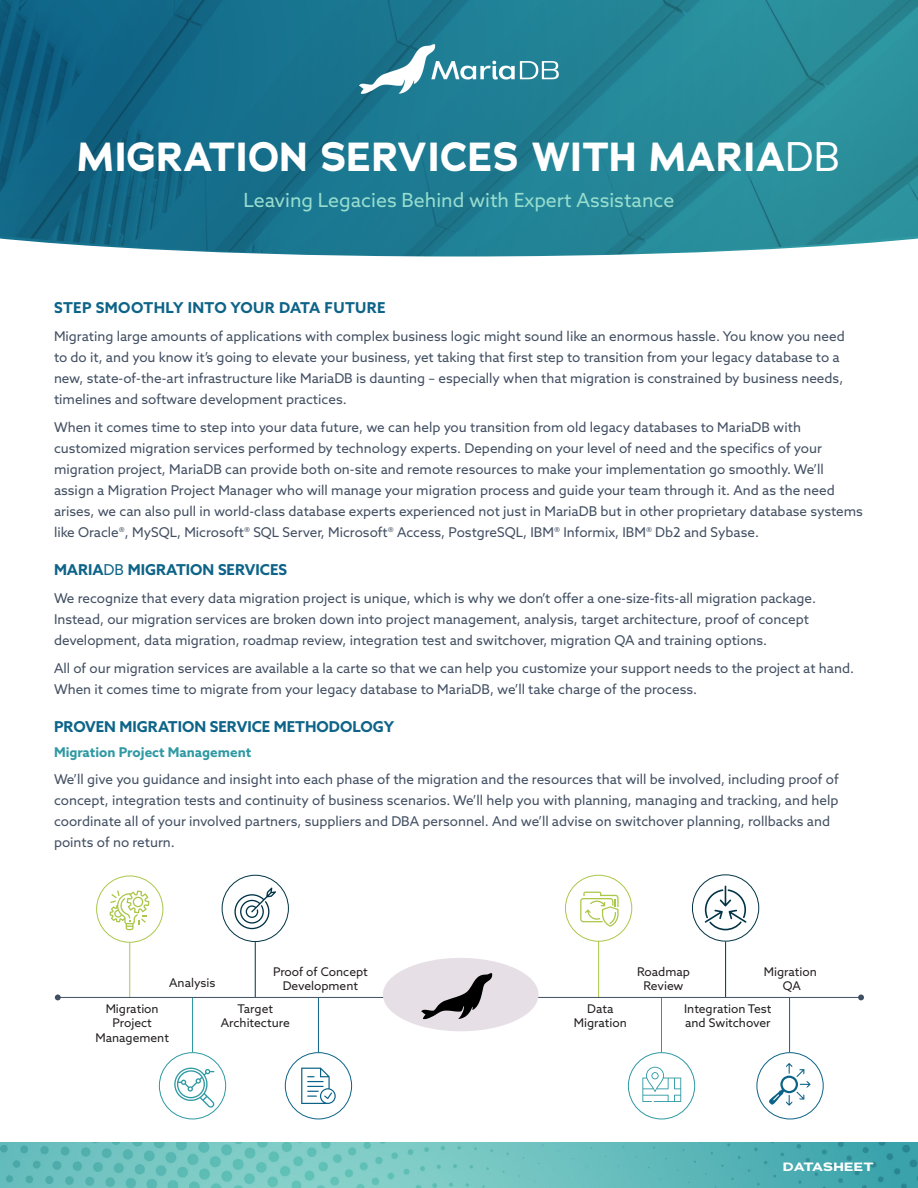
<style>
.page{position:relative;width:918px;height:1188px;background:#fff}
.page>*{position:absolute;margin:0;border:0;box-sizing:border-box;transform-origin:0 0}
.cover_title{font:700 40.5px "Adrianna";letter-spacing:.005em;color:#fff}
.coversub{font:19.5px "Azo Sans";color:#96ddcf}
.body{font:700 15px "Azo Sans";color:#0e6488}
.body-2{font:700 15px "Azo Sans";letter-spacing:.025em;color:#0e6488}
.body-3{font:13.5px/21px "Azo Sans";color:#424f62}
.body-4{font:700 13.5px "Azo Sans";color:#2f99a3}
.t1{font:12px "Azo Sans";color:#231f20}
.t2{font:700 12px "Adrianna Extended";letter-spacing:.015em;color:#fff}
.s1{font-weight:400}
</style>
<div class="page">
<img style="left:0;top:0;width:918px;height:256px">
<img style="left:360px;top:44px;width:198px;height:50px">
<img style="left:0;top:1143px;width:918px;height:45px">
<hr style="left:318px;top:998px;width:1px;height:54px;background:#0d6387">
<hr style="left:725px;top:942px;width:1px;height:55px;background:#003345">
<hr style="left:789px;top:998px;width:1px;height:54px;background:#0d6387">
<hr style="left:661px;top:998px;width:1px;height:54px;background:#2e99a3">
<hr style="left:129px;top:943px;width:1px;height:54px;background:#abc74a">
<hr style="left:192px;top:998px;width:1px;height:54px;background:#2e99a3">
<hr style="left:255px;top:942px;width:1px;height:55px;background:#003345">
<div style="left:96px;top:876px;width:67px;height:67px;border:1px solid #abc74a;border-radius:50%"></div>
<div style="left:222px;top:875px;width:67px;height:67px;border:1px solid #003345;border-radius:50%"></div>
<div style="left:628px;top:1052px;width:67px;height:67px;border:1px solid #2e99a3;border-radius:50%"></div>
<div style="left:757px;top:1052px;width:67px;height:67px;border:1px solid #0d6387;border-radius:50%"></div>
<div style="left:159px;top:1052px;width:67px;height:67px;border:1px solid #2e99a3;border-radius:50%"></div>
<div style="left:285px;top:1052px;width:67px;height:67px;border:1px solid #0d6387;border-radius:50%"></div>
<svg style="left:174px;top:1067px;width:41px;height:41px"></svg>
<svg style="left:234px;top:888px;width:42px;height:41px"></svg>
<svg style="left:110px;top:890px;width:39px;height:40px"></svg>
<hr style="left:56px;top:997px;width:805px;height:1px;background:#404f61">
<svg style="left:55px;top:995px;width:6px;height:5px"></svg>
<svg style="left:858px;top:995px;width:6px;height:5px"></svg>
<div style="left:383px;top:958px;width:156px;height:73px;background:#e6e0e6;border-radius:50%"></div>
<svg style="left:421px;top:973px;width:71px;height:46px"></svg>
<svg style="left:301px;top:1068px;width:35px;height:36px"></svg>
<svg style="left:565px;top:875px;width:67px;height:122px"></svg>
<svg style="left:642px;top:1067px;width:39px;height:35px"></svg>
<svg style="left:769px;top:1063px;width:42px;height:43px"></svg>
<div style="left:692px;top:874px;width:67px;height:67px;border:1px solid #003345;border-radius:50%"></div>
<svg style="left:705px;top:886px;width:42px;height:44px"></svg>
<p class="cover_title" style="left:78px;top:130px;width:764px">MIGRATION SERVICES WITH MARIA<span class="s1">DB</span></p>
<p class="coversub" style="left:244px;top:187px;width:432px">Leaving Legacies Behind with Expert Assistance</p>
<p class="body-2" style="left:54px;top:298px;width:333px">STEP SMOOTHLY INTO YOUR DATA FUTURE</p>
<p class="body-3" style="left:54px;top:326px;width:792px">Migrating large amounts of applications with complex business logic might sound like an enormous hassle. You know you need to do it, and you know it’s going to elevate your business, yet taking that first step to transition from your legacy database to a new, state-of-the-art infrastructure like MariaDB is daunting – especially when that migration is constrained by business needs, timelines and software development practices.</p>
<p class="body-3" style="left:54px;top:416px;width:810px">When it comes time to step into your data future, we can help you transition from old legacy databases to MariaDB with customized migration services performed by technology experts. Depending on your level of need and the specifics of your migration project, MariaDB can provide both on-site and remote resources to make your implementation go smoothly. We’ll assign a Migration Project Manager who will manage your migration process and guide your team through it. And as the need arises, we can also pull in world-class database experts experienced not just in MariaDB but in other proprietary database systems like Oracle®, MySQL, Microsoft® SQL Server, Microsoft® Access, PostgreSQL, IBM® Informix, IBM® Db2 and Sybase.</p>
<p class="body" style="left:54px;top:560px;width:235px">MARIA<span class="s1">DB</span> MIGRATION SERVICES</p>
<p class="body-3" style="left:54px;top:587px;width:764px">We recognize that every data migration project is unique, which is why we don’t offer a one-size-fits-all migration package.<br>Instead, our migration services are broken down into project management, analysis, target architecture, proof of concept development, data migration, roadmap review, integration test and switchover, migration QA and training options.</p>
<p class="body-3" style="left:54px;top:657px;width:802px">All of our migration services are available a la carte so that we can help you customize your support needs to the project at hand.<br>When it comes time to migrate from your legacy database to MariaDB, we’ll take charge of the process.</p>
<p class="body" style="left:54px;top:717px;width:342px">PROVEN MIGRATION SERVICE METHODOLOGY</p>
<p class="body-4" style="left:54px;top:743px;width:199px">Migration Project Management</p>
<p class="body-3" style="left:54px;top:769px;width:786px">We’ll give you guidance and insight into each phase of the migration and the resources that will be involved, including proof of concept, integration tests and continuity of business scenarios. We’ll help you with planning, managing and tracking, and help coordinate all of your involved partners, suppliers and DBA personnel. And we’ll advise on switchover planning, rollbacks and points of no return.</p>
<p class="t1" style="left:169px;top:975px;width:48px">Analysis</p>
<p class="t1" style="left:273px;top:964px;width:96px">Proof of Concept</p>
<p class="t1" style="left:283px;top:978px;width:77px">Development</p>
<p class="t1" style="left:637px;top:964px;width:54px">Roadmap</p>
<p class="t1" style="left:644px;top:978px;width:41px">Review</p>
<p class="t1" style="left:764px;top:964px;width:55px">Migration</p>
<p class="t1" style="left:783px;top:978px;width:19px">QA</p>
<p class="t1" style="left:106px;top:1001px;width:55px">Migration</p>
<p class="t1" style="left:112px;top:1015px;width:41px">Project</p>
<p class="t1" style="left:95px;top:1030px;width:75px">Management</p>
<p class="t1" style="left:238px;top:1001px;width:37px">Target</p>
<p class="t1" style="left:221px;top:1015px;width:71px">Architecture</p>
<p class="t1" style="left:587px;top:1001px;width:28px">Data</p>
<p class="t1" style="left:574px;top:1015px;width:55px">Migration</p>
<p class="t1" style="left:684px;top:1001px;width:89px">Integration Test</p>
<p class="t1" style="left:685px;top:1015px;width:87px">and Switchover</p>
<p class="t2" style="left:783px;top:1159px;width:92px">DATASHEET</p>
</div>
